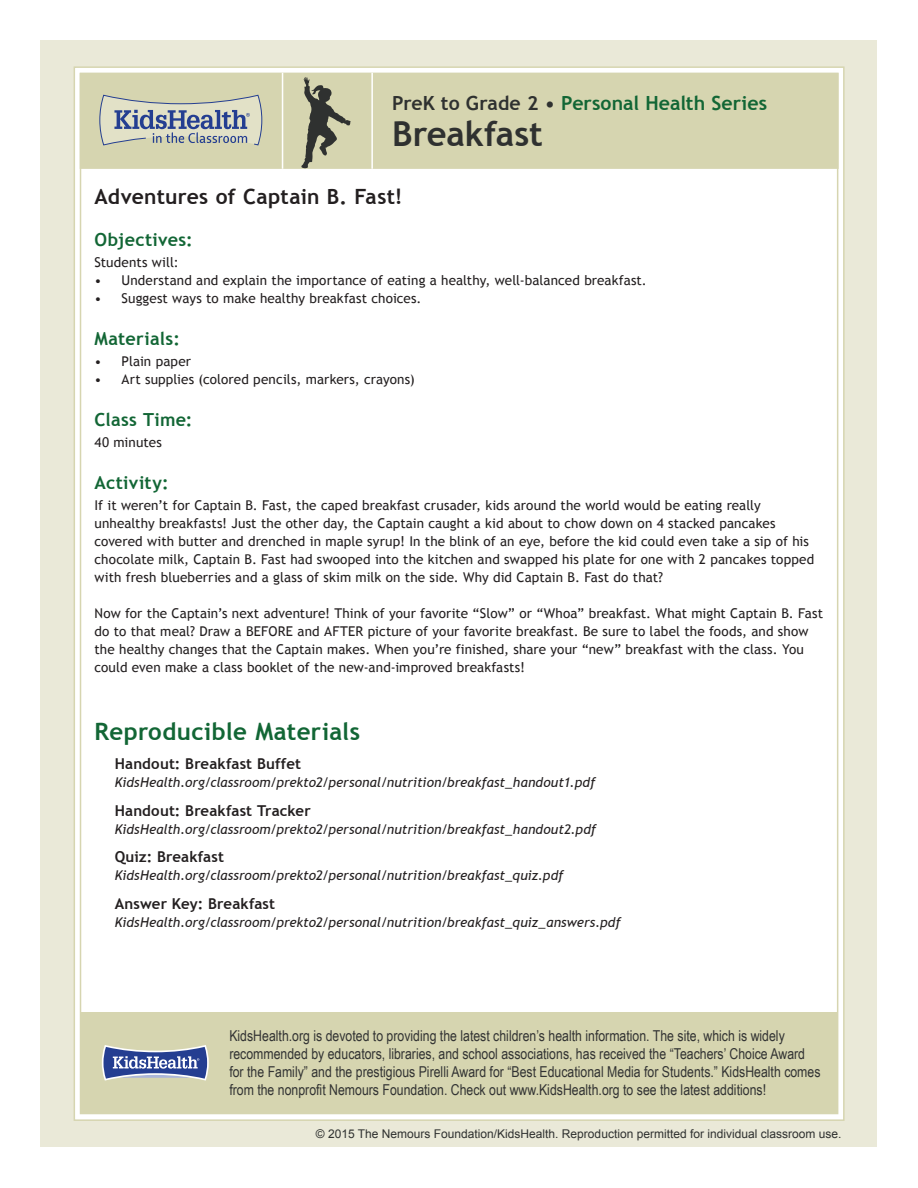
<style>
.page{position:relative;width:918px;height:1188px;background:#fff}
.page>*{position:absolute;margin:0;border:0;box-sizing:border-box;transform-origin:0 0}
.t1{font:700 34.5px "Trebuchet MS";color:#2f3130}
.t2{font:700 24px "Trebuchet MS";letter-spacing:.015em;color:#126635}
.t3{font:700 21px "Trebuchet MS";letter-spacing:.015em;color:#231f20}
.t4{font:700 19.5px "Trebuchet MS";color:#126635}
.t5{font:700 18px "Trebuchet MS";letter-spacing:.02em;color:#126635}
.t6{font:15px/18px "Arial Narrow";color:#323333}
.t7{font:700 15px "Trebuchet MS";letter-spacing:.01em;color:#231f20}
.t8{font:13.5px/18px "Trebuchet MS";letter-spacing:.005em;color:#231f20}
.t9{font:italic 13.5px "Trebuchet MS";letter-spacing:.005em;color:#231f20}
.t10{font:12px "Arial";color:#2f3130}
.s1{color:#2f3130}
</style>
<div class="page">
<div style="left:40px;top:40px;width:838px;height:1108px;background:#eae9d8"></div>
<div style="left:74px;top:67px;width:770px;height:1053px;background:#fff"></div>
<div style="left:81px;top:1013px;width:757px;height:100px;background:#d6d5b0"></div>
<svg style="left:102px;top:1045px;width:107px;height:36px"></svg>
<div style="left:81px;top:74px;width:757px;height:94px;background:#d6d5b0"></div>
<div style="left:80px;top:73px;width:759px;height:96px;border:2px solid #d6d5b0"></div>
<svg style="left:99px;top:94px;width:164px;height:52px"></svg>
<hr style="left:371px;top:73px;width:2px;height:96px;background:#fff">
<hr style="left:282px;top:73px;width:1px;height:96px;background:#fff">
<svg style="left:301px;top:77px;width:50px;height:91px"></svg>
<h3 class="t4" style="left:392px;top:91px;width:377px"><span class="s1">PreK to Grade 2 •</span> Personal Health Series</h3>
<h1 class="t1" style="left:392px;top:112px;width:152px">Breakfast</h1>
<h3 class="t3" style="left:94px;top:184px;width:310px">Adventures of Captain B. Fast!</h3>
<h3 class="t5" style="left:94px;top:229px;width:100px">Objectives:</h3>
<p class="t8" style="left:94px;top:254px;width:86px">Students will:</p>
<p class="t8" style="left:94px;top:272px;width:554px">• Understand and explain the importance of eating a healthy, well-balanced breakfast.</p>
<p class="t8" style="left:94px;top:290px;width:329px">• Suggest ways to make healthy breakfast choices.</p>
<h3 class="t5" style="left:94px;top:328px;width:87px">Materials:</h3>
<p class="t8" style="left:94px;top:353px;width:98px">• Plain paper</p>
<p class="t8" style="left:94px;top:371px;width:322px">• Art supplies (colored pencils, markers, crayons)</p>
<h3 class="t5" style="left:94px;top:409px;width:100px">Class Time:</h3>
<p class="t8" style="left:94px;top:434px;width:69px">40 minutes</p>
<h3 class="t5" style="left:94px;top:472px;width:76px">Activity:</h3>
<p class="t8" style="left:94px;top:497px;width:721px">If it weren’t for Captain B. Fast, the caped breakfast crusader, kids around the world would be eating really unhealthy breakfasts! Just the other day, the Captain caught a kid about to chow down on 4 stacked pancakes covered with butter and drenched in maple syrup! In the blink of an eye, before the kid could even take a sip of his chocolate milk, Captain B. Fast had swooped into the kitchen and swapped his plate for one with 2 pancakes topped with fresh blueberries and a glass of skim milk on the side. Why did Captain B. Fast do that?</p>
<p class="t8" style="left:94px;top:605px;width:730px">Now for the Captain’s next adventure! Think of your favorite “Slow” or “Whoa” breakfast. What might Captain B. Fast do to that meal? Draw a BEFORE and AFTER picture of your favorite breakfast. Be sure to label the foods, and show the healthy changes that the Captain makes. When you’re finished, share your “new” breakfast with the class. You could even make a class booklet of the new-and-improved breakfasts!</p>
<h2 class="t2" style="left:94px;top:716px;width:267px">Reproducible Materials</h2>
<p class="t7" style="left:115px;top:754px;width:188px">Handout: Breakfast Buffet</p>
<p class="t9" style="left:115px;top:774px;width:482px">KidsHealth.org/classroom/prekto2/personal/nutrition/breakfast_handout1.pdf</p>
<p class="t7" style="left:115px;top:801px;width:198px">Handout: Breakfast Tracker</p>
<p class="t9" style="left:115px;top:821px;width:483px">KidsHealth.org/classroom/prekto2/personal/nutrition/breakfast_handout2.pdf</p>
<p class="t7" style="left:115px;top:848px;width:111px">Quiz: Breakfast</p>
<p class="t9" style="left:115px;top:868px;width:450px">KidsHealth.org/classroom/prekto2/personal/nutrition/breakfast_quiz.pdf</p>
<p class="t7" style="left:115px;top:894px;width:162px">Answer Key: Breakfast</p>
<p class="t9" style="left:115px;top:914px;width:508px">KidsHealth.org/classroom/prekto2/personal/nutrition/breakfast_quiz_answers.pdf</p>
<p class="t6" style="left:229px;top:1026px;width:593px">KidsHealth.org is devoted to providing the latest children’s health information. The site, which is widely recommended by educators, libraries, and school associations, has received the “Teachers’ Choice Award for the Family” and the prestigious Pirelli Award for “Best Educational Media for Students.” KidsHealth comes from the nonprofit Nemours Foundation. Check out www.KidsHealth.org to see the latest additions!</p>
<p class="t10" style="left:316px;top:1126px;width:527px">© 2015 The Nemours Foundation/KidsHealth. Reproduction permitted for individual classroom use.</p>
</div>
